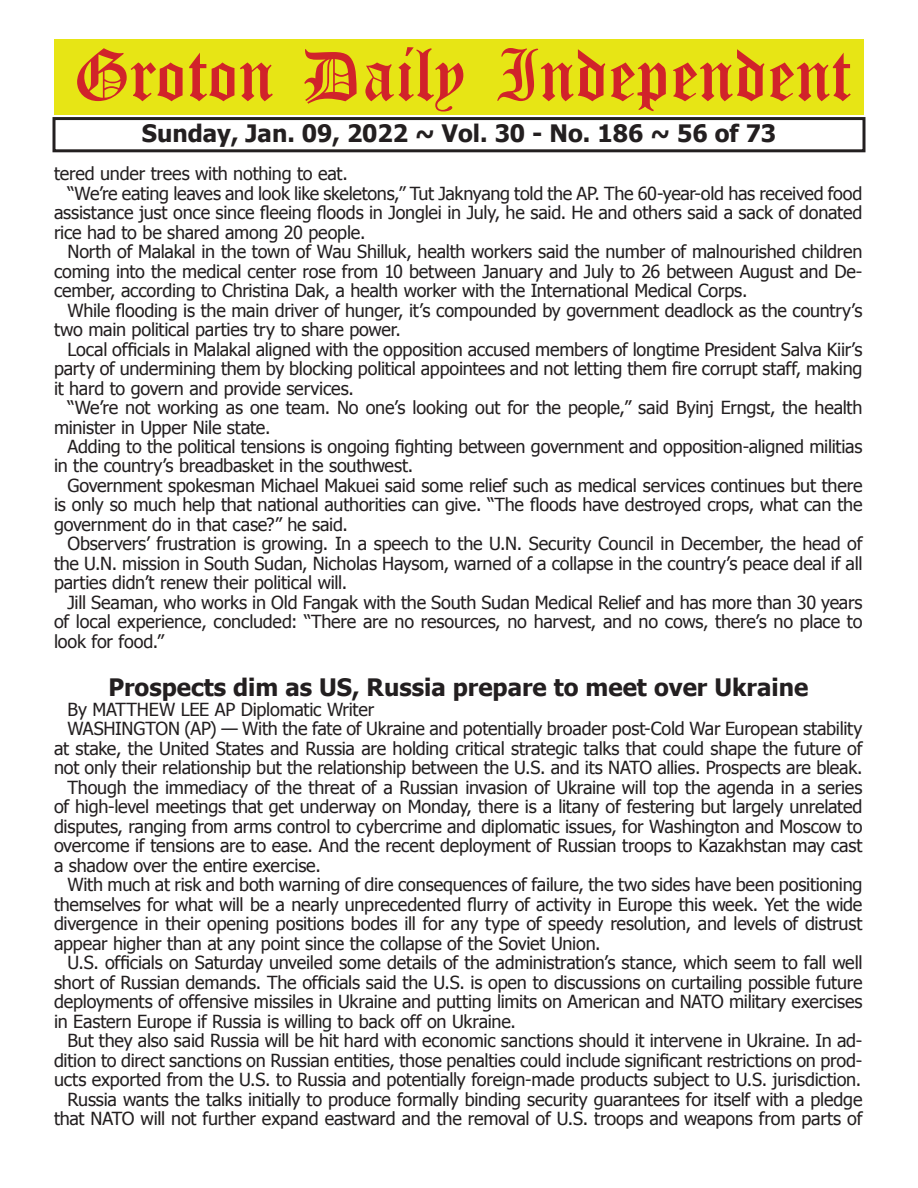
<style>
.page{position:relative;width:918px;height:1188px;background:#fff}
.page>*{position:absolute;margin:0;border:0;box-sizing:border-box;transform-origin:0 0}
.t1{font:54px "Old English Five";color:#d1232a}
.t2{font:700 24px "Tahoma";color:#231f20}
.t3{font:18px "Tahoma";letter-spacing:-.01em;color:#231f20}
</style>
<div class="page">
<div style="left:52px;top:117px;width:814px;height:35px;border:3px solid #231f20"></div>
<div style="left:54px;top:40px;width:810px;height:75px;background:#e7e515"></div>
<h1 class="t1" style="left:73px;top:50px;width:779px">Groton Daily Independent</h1>
<h2 class="t2" style="left:142px;top:116px;width:636px">Sunday, Jan. 09, 2022 ~ Vol. 30 - No. 186 ~ 56 of 73</h2>
<p class="t3" style="left:54px;top:161px;width:295px">tered under trees with nothing to eat.</p>
<p class="t3" style="left:68px;top:181px;width:797px">“We’re eating leaves and look like skeletons,” Tut Jaknyang told the AP. The 60-year-old has received food</p>
<p class="t3" style="left:54px;top:200px;width:810px">assistance just once since fleeing floods in Jonglei in July, he said. He and others said a sack of donated</p>
<p class="t3" style="left:54px;top:220px;width:313px">rice had to be shared among 20 people.</p>
<p class="t3" style="left:68px;top:239px;width:797px">North of Malakal in the town of Wau Shilluk, health workers said the number of malnourished children</p>
<p class="t3" style="left:54px;top:259px;width:810px">coming into the medical center rose from 10 between January and July to 26 between August and De-</p>
<p class="t3" style="left:54px;top:278px;width:695px">cember, according to Christina Dak, a health worker with the International Medical Corps.</p>
<p class="t3" style="left:68px;top:298px;width:796px">While flooding is the main driver of hunger, it’s compounded by government deadlock as the country’s</p>
<p class="t3" style="left:54px;top:317px;width:349px">two main political parties try to share power.</p>
<p class="t3" style="left:68px;top:337px;width:796px">Local officials in Malakal aligned with the opposition accused members of longtime President Salva Kiir’s</p>
<p class="t3" style="left:54px;top:356px;width:810px">party of undermining them by blocking political appointees and not letting them fire corrupt staff, making</p>
<p class="t3" style="left:54px;top:376px;width:301px">it hard to govern and provide services.</p>
<p class="t3" style="left:68px;top:395px;width:796px">“We’re not working as one team. No one’s looking out for the people,” said Byinj Erngst, the health</p>
<p class="t3" style="left:54px;top:415px;width:218px">minister in Upper Nile state.</p>
<p class="t3" style="left:68px;top:434px;width:796px">Adding to the political tensions is ongoing fighting between government and opposition-aligned militias</p>
<p class="t3" style="left:54px;top:454px;width:361px">in the country’s breadbasket in the southwest.</p>
<p class="t3" style="left:68px;top:473px;width:796px">Government spokesman Michael Makuei said some relief such as medical services continues but there</p>
<p class="t3" style="left:54px;top:493px;width:810px">is only so much help that national authorities can give. “The floods have destroyed crops, what can the</p>
<p class="t3" style="left:54px;top:512px;width:296px">government do in that case?” he said.</p>
<p class="t3" style="left:68px;top:532px;width:797px">Observers’ frustration is growing. In a speech to the U.N. Security Council in December, the head of</p>
<p class="t3" style="left:54px;top:551px;width:810px">the U.N. mission in South Sudan, Nicholas Haysom, warned of a collapse in the country’s peace deal if all</p>
<p class="t3" style="left:54px;top:571px;width:295px">parties didn’t renew their political will.</p>
<p class="t3" style="left:68px;top:590px;width:797px">Jill Seaman, who works in Old Fangak with the South Sudan Medical Relief and has more than 30 years</p>
<p class="t3" style="left:54px;top:610px;width:810px">of local experience, concluded: “There are no resources, no harvest, and no cows, there’s no place to</p>
<p class="t3" style="left:54px;top:629px;width:112px">look for food.”</p>
<h2 class="t2" style="left:108px;top:671px;width:701px">Prospects dim as US, Russia prepare to meet over Ukraine</h2>
<p class="t3" style="left:68px;top:697px;width:308px">By MATTHEW LEE AP Diplomatic Writer</p>
<p class="t3" style="left:68px;top:717px;width:797px">WASHINGTON (AP) — With the fate of Ukraine and potentially broader post-Cold War European stability</p>
<p class="t3" style="left:54px;top:736px;width:810px">at stake, the United States and Russia are holding critical strategic talks that could shape the future of</p>
<p class="t3" style="left:54px;top:756px;width:810px">not only their relationship but the relationship between the U.S. and its NATO allies. Prospects are bleak.</p>
<p class="t3" style="left:68px;top:775px;width:796px">Though the immediacy of the threat of a Russian invasion of Ukraine will top the agenda in a series</p>
<p class="t3" style="left:54px;top:795px;width:810px">of high-level meetings that get underway on Monday, there is a litany of festering but largely unrelated</p>
<p class="t3" style="left:54px;top:814px;width:810px">disputes, ranging from arms control to cybercrime and diplomatic issues, for Washington and Moscow to</p>
<p class="t3" style="left:54px;top:834px;width:810px">overcome if tensions are to ease. And the recent deployment of Russian troops to Kazakhstan may cast</p>
<p class="t3" style="left:54px;top:853px;width:268px">a shadow over the entire exercise.</p>
<p class="t3" style="left:68px;top:873px;width:796px">With much at risk and both warning of dire consequences of failure, the two sides have been positioning</p>
<p class="t3" style="left:54px;top:892px;width:810px">themselves for what will be a nearly unprecedented flurry of activity in Europe this week. Yet the wide</p>
<p class="t3" style="left:54px;top:912px;width:810px">divergence in their opening positions bodes ill for any type of speedy resolution, and levels of distrust</p>
<p class="t3" style="left:54px;top:931px;width:548px">appear higher than at any point since the collapse of the Soviet Union.</p>
<p class="t3" style="left:68px;top:951px;width:797px">U.S. officials on Saturday unveiled some details of the administration’s stance, which seem to fall well</p>
<p class="t3" style="left:54px;top:970px;width:810px">short of Russian demands. The officials said the U.S. is open to discussions on curtailing possible future</p>
<p class="t3" style="left:54px;top:990px;width:810px">deployments of offensive missiles in Ukraine and putting limits on American and NATO military exercises</p>
<p class="t3" style="left:54px;top:1009px;width:463px">in Eastern Europe if Russia is willing to back off on Ukraine.</p>
<p class="t3" style="left:68px;top:1029px;width:797px">But they also said Russia will be hit hard with economic sanctions should it intervene in Ukraine. In ad-</p>
<p class="t3" style="left:54px;top:1048px;width:810px">dition to direct sanctions on Russian entities, those penalties could include significant restrictions on prod-</p>
<p class="t3" style="left:54px;top:1068px;width:809px">ucts exported from the U.S. to Russia and potentially foreign-made products subject to U.S. jurisdiction.</p>
<p class="t3" style="left:68px;top:1087px;width:796px">Russia wants the talks initially to produce formally binding security guarantees for itself with a pledge</p>
<p class="t3" style="left:54px;top:1107px;width:810px">that NATO will not further expand eastward and the removal of U.S. troops and weapons from parts of</p>
</div>
